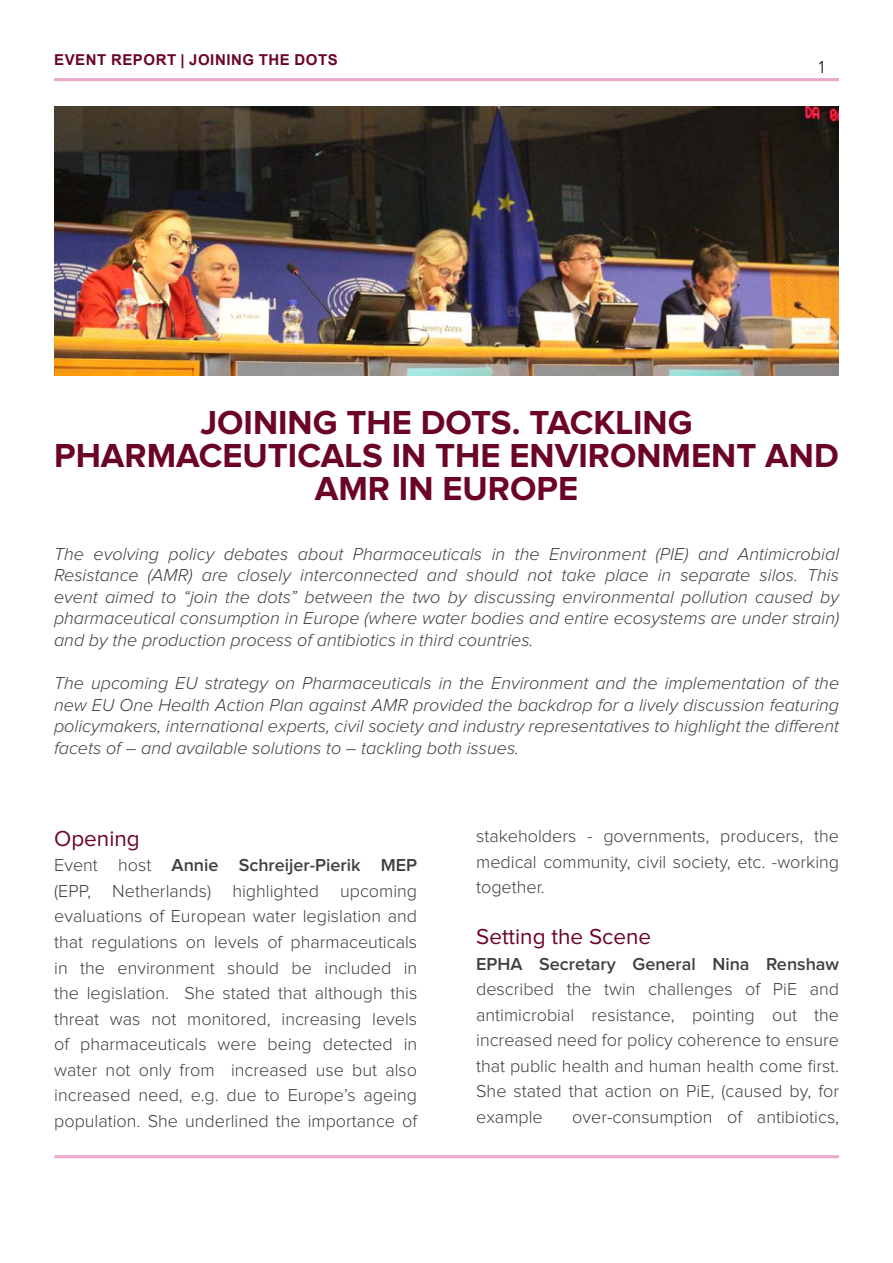
<style>
.page{position:relative;width:893px;height:1263px;background:#fff}
.page>*{position:absolute;margin:0;border:0;box-sizing:border-box;transform-origin:0 0}
.t1{font:700 34.5px/33px "Proxima Nova";color:#6b0426;text-align:center}
.t2{font:22.5px "Proxima Nova";color:#6b0426}
.t3{font:300 18px/25.5px "Proxima Nova";color:#404041;text-align:justify}
.t4{font:italic 300 18px/21.6px "Proxima Nova";color:#404041;text-align:justify}
.t5{font:600 18px "Proxima Nova";color:#404041}
.t6{font:300 18px "Proxima Nova";color:#000}
.t7{font:700 15px "Arial";letter-spacing:.035em;color:#6b0426}
.s1{font-weight:600}
</style>
<div class="page">
<img style="left:54px;top:107px;width:785px;height:268px">
<hr style="left:54px;top:1155px;width:785px;height:3px;background:#eaa8cb">
<hr style="left:54px;top:78px;width:785px;height:3px;background:#eaa8cb">
<p class="t7" style="left:54px;top:54px;width:285px">EVENT REPORT | JOINING THE DOTS</p>
<p class="t6" style="left:819px;top:58px;width:7px">1</p>
<h1 class="t1" style="left:54px;top:406px;width:786px">JOINING THE DOTS. TACKLING<br>PHARMACEUTICALS IN THE ENVIRONMENT AND<br>AMR IN EUROPE</h1>
<p class="t4" style="left:54px;top:544px;width:787px">The evolving policy debates about Pharmaceuticals in the Environment (PIE) and Antimicrobial Resistance (AMR) are closely interconnected and should not take place in separate silos. This event aimed to “join the dots” between the two by discussing environmental pollution caused by pharmaceutical consumption in Europe (where water bodies and entire ecosystems are under strain) and by the production process of antibiotics in third countries.</p>
<p class="t4" style="left:54px;top:673px;width:787px">The upcoming EU strategy on Pharmaceuticals in the Environment and the implementation of the new EU One Health Action Plan against AMR provided the backdrop for a lively discussion featuring policymakers, international experts, civil society and industry representatives to highlight the diferent facets of – and available solutions to – tackling both issues.</p>
<p class="t2" style="left:54px;top:829px;width:87px">Opening</p>
<p class="t3" style="left:54px;top:853px;width:365px">Event host <span class="s1">Annie Schreijer-Pierik MEP </span>(EPP, Netherlands) highlighted upcoming evaluations of European water legislation and that regulations on levels of pharmaceuticals in the environment should be included in the legislation. She stated that although this threat was not monitored, increasing levels of pharmaceuticals were being detected in water not only from increased use but also increased need, e.g. due to Europe’s ageing population. She underlined the importance of</p>
<p class="t3" style="left:476px;top:824px;width:365px">stakeholders - governments, producers, the medical community, civil society, etc. -working together.</p>
<p class="t2" style="left:476px;top:927px;width:176px">Setting the Scene</p>
<p class="t5" style="left:476px;top:956px;width:365px">EPHA Secretary General Nina Renshaw</p>
<p class="t3" style="left:476px;top:977px;width:365px">described the twin challenges of PiE and antimicrobial resistance, pointing out the increased need for policy coherence to ensure that public health and human health come irst.<br>She stated that action on PiE, (caused by, for example</p>
<p class="t3" style="left:572px;top:1104px;width:268px">over-consumption of antibiotics,</p>
</div>
